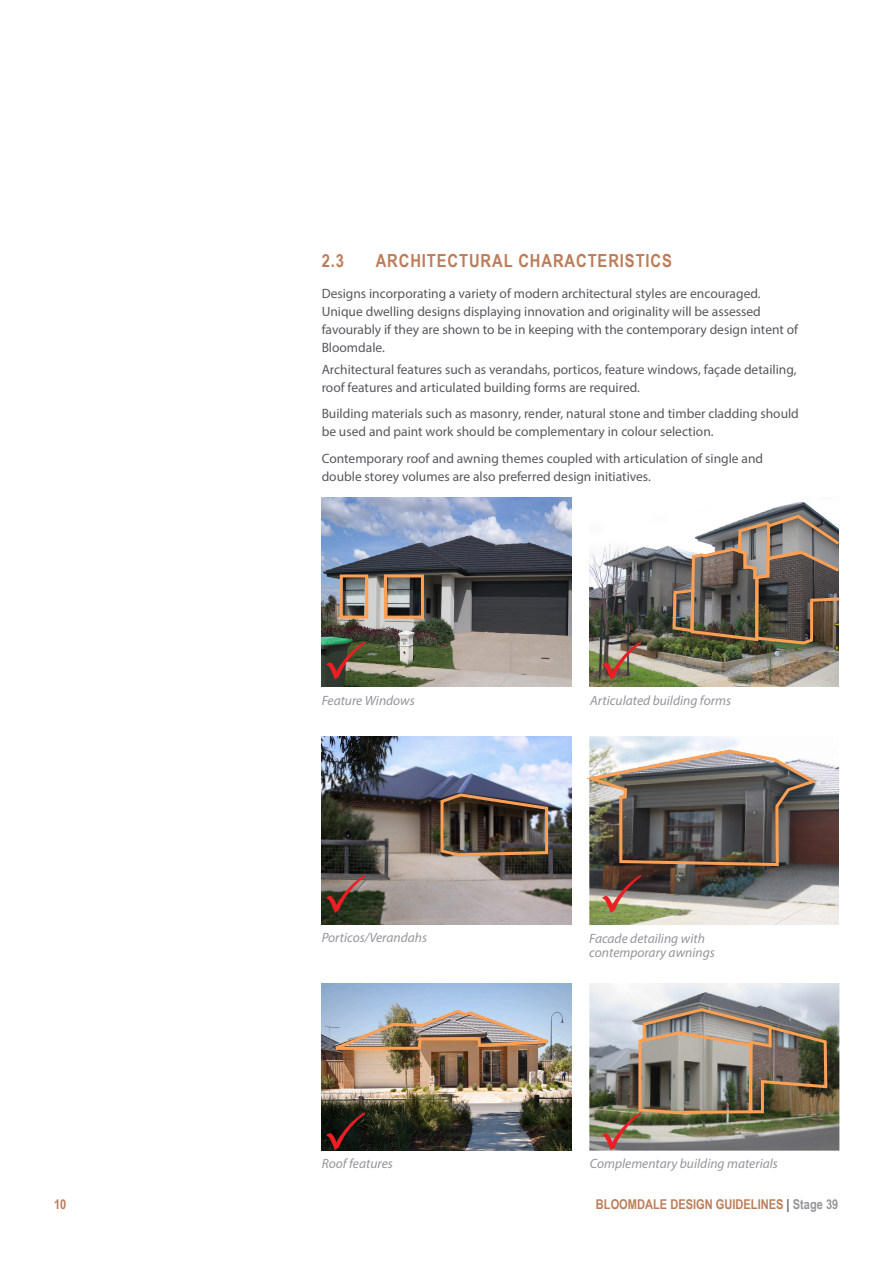
<style>
.page{position:relative;width:893px;height:1263px;background:#fff}
.page>*{position:absolute;margin:0;border:0;box-sizing:border-box;transform-origin:0 0}
.Heading_Level_2_1_x{font:700 18px "Arial Narrow";letter-spacing:.05em;color:#bd7c59}
.Body_Text{font:13.5px/18px "Myriad Pro";color:#57585a}
.Heading_Level_2_1_x-2{font:13.5px/18px "Myriad Pro";color:#57585a}
.Grey_Plan_Text{font:italic 13.5px/13.5px "Myriad Pro";color:#939598}
.t1{font:700 13.5px "Arial Narrow";color:#bd7c59}
.s1{color:#57585a}
.s2{color:#939598}
</style>
<div class="page">
<img style="left:589px;top:501px;width:250px;height:186px">
<img style="left:589px;top:983px;width:250px;height:167px">
<img style="left:322px;top:983px;width:249px;height:168px">
<img style="left:322px;top:736px;width:250px;height:189px">
<img style="left:322px;top:498px;width:249px;height:189px">
<img style="left:589px;top:736px;width:250px;height:189px">
<img style="left:332px;top:1008px;width:230px;height:44px">
<div style="left:340px;top:574px;width:28px;height:45px;border:3px solid #ffa055"></div>
<div style="left:384px;top:574px;width:40px;height:45px;border:3px solid #ffa055"></div>
<img style="left:671px;top:513px;width:169px;height:133px">
<img style="left:438px;top:792px;width:112px;height:66px">
<img style="left:586px;top:748px;width:234px;height:119px">
<svg style="left:602px;top:641px;width:39px;height:39px;background:#7f8165"></svg>
<svg style="left:602px;top:874px;width:39px;height:39px;background:#7c7861"></svg>
<img style="left:602px;top:1010px;width:227px;height:140px">
<svg style="left:326px;top:641px;width:39px;height:39px;background:#45553e"></svg>
<svg style="left:326px;top:874px;width:39px;height:39px;background:#4d5143"></svg>
<svg style="left:326px;top:1111px;width:39px;height:39px;background:#0f150e"></svg>
<p class="Heading_Level_2_1_x" style="left:322px;top:247px;width:24px">2.3</p>
<p class="Heading_Level_2_1_x" style="left:376px;top:247px;width:298px">ARCHITECTURAL CHARACTERISTICS</p>
<p class="Heading_Level_2_1_x-2" style="left:322px;top:284px;width:478px">Designs incorporating a variety of modern architectural styles are encouraged.<br>Unique dwelling designs displaying innovation and originality will be assessed favourably if they are shown to be in keeping with the contemporary design intent of Bloomdale.</p>
<p class="Body_Text" style="left:322px;top:360px;width:476px">Architectural features such as verandahs, porticos, feature windows, façade detailing, roof features and articulated building forms are required.</p>
<p class="Body_Text" style="left:322px;top:405px;width:479px">Building materials such as masonry, render, natural stone and timber cladding should be used and paint work should be complementary in colour selection.</p>
<p class="Body_Text" style="left:322px;top:449px;width:443px">Contemporary roof and awning themes coupled with articulation of single and double storey volumes are also preferred design initiatives.</p>
<p class="Grey_Plan_Text" style="left:322px;top:693px;width:95px">Feature Windows</p>
<p class="Grey_Plan_Text" style="left:590px;top:693px;width:142px">Articulated building forms</p>
<p class="Grey_Plan_Text" style="left:322px;top:931px;width:107px">Porticos/Verandahs</p>
<p class="Grey_Plan_Text" style="left:589px;top:931px;width:127px">Facade detailing with contemporary awnings</p>
<p class="Grey_Plan_Text" style="left:322px;top:1157px;width:73px">Roof features</p>
<p class="Grey_Plan_Text" style="left:590px;top:1157px;width:190px">Complementary building materials</p>
<p class="t1" style="left:54px;top:1194px;width:14px">10</p>
<p class="t1" style="left:596px;top:1194px;width:244px">BLOOMDALE DESIGN GUIDELINES <span class="s1">|</span> <span class="s2">Stage 39</span></p>
</div>
